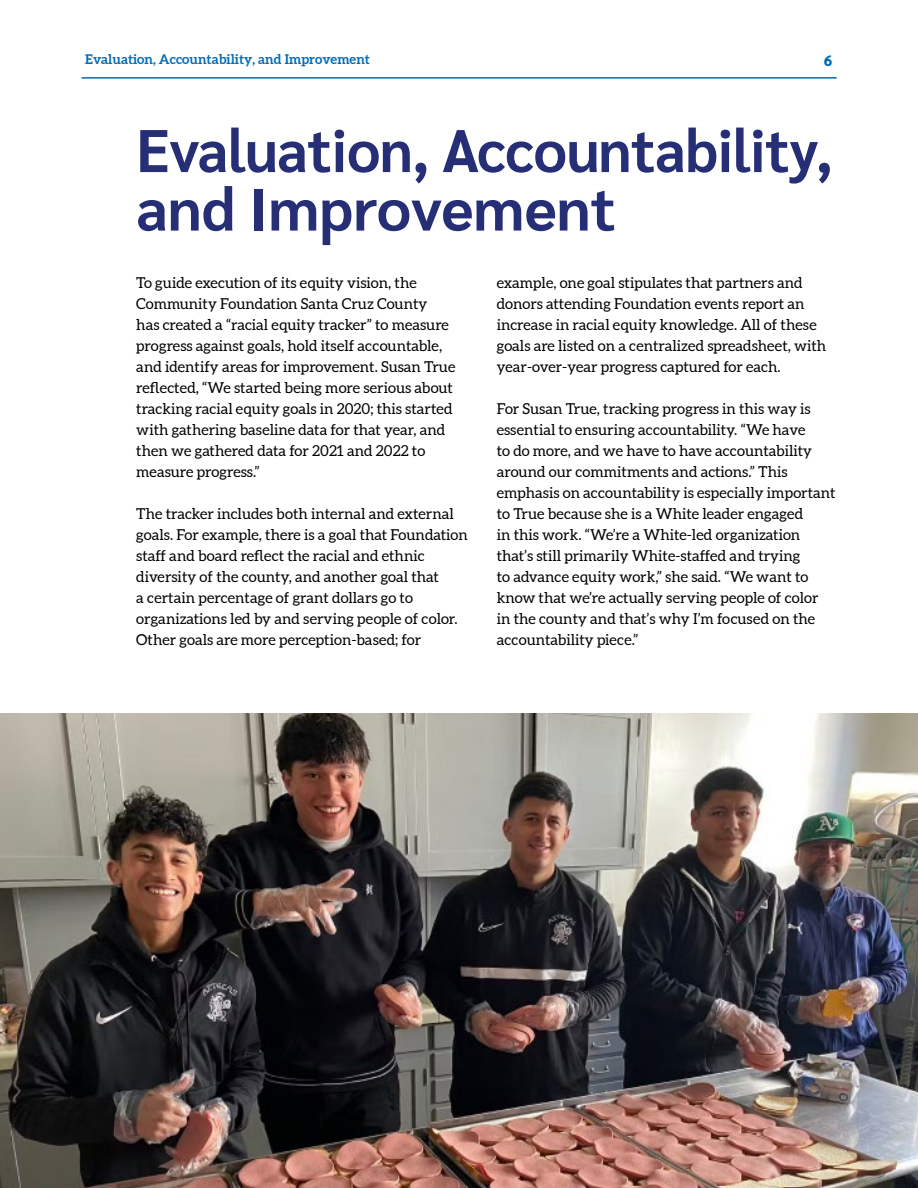
<style>
.page{position:relative;width:918px;height:1188px;background:#fff}
.page>*{position:absolute;margin:0;border:0;box-sizing:border-box;transform-origin:0 0}
.t1{font:700 60px/58.5px "Sarabun";letter-spacing:-.01em;color:#262e76}
.t2{font:15px/21px "Aleo";color:#000}
.t3{font:800 15px "Sarabun";color:#036cb6}
.t4{font:700 13.5px "Aleo";color:#036cb6}
</style>
<div class="page">
<hr style="left:81px;top:77px;width:756px;height:2px;background:#036cb6">
<img style="left:0;top:714px;width:918px;height:474px">
<p class="t4" style="left:85px;top:50px;width:286px">Evaluation, Accountability, and Improvement</p>
<p class="t3" style="left:824px;top:52px;width:10px">6</p>
<h1 class="t1" style="left:136px;top:122px;width:698px">Evaluation, Accountability, and Improvement</h1>
<p class="t2" style="left:136px;top:273px;width:321px">To guide execution of its equity vision, the Community Foundation Santa Cruz County<br>has created a “racial equity tracker” to measure progress against goals, hold itself accountable, and identify areas for improvement. Susan True reflected, “We started being more serious about tracking racial equity goals in 2020; this started with gathering baseline data for that year, and then we gathered data for 2021 and 2022 to measure progress.”</p>
<p class="t2" style="left:136px;top:504px;width:333px">The tracker includes both internal and external goals. For example, there is a goal that Foundation staff and board reflect the racial and ethnic diversity of the county, and another goal that<br>a certain percentage of grant dollars go to organizations led by and serving people of color.<br>Other goals are more perception-based; for</p>
<p class="t2" style="left:497px;top:273px;width:331px">example, one goal stipulates that partners and donors attending Foundation events report an increase in racial equity knowledge. All of these goals are listed on a centralized spreadsheet, with year-over-year progress captured for each.</p>
<p class="t2" style="left:497px;top:399px;width:340px">For Susan True, tracking progress in this way is essential to ensuring accountability. “We have<br>to do more, and we have to have accountability around our commitments and actions.” This emphasis on accountability is especially important to True because she is a White leader engaged<br>in this work. “We’re a White-led organization that’s still primarily White-staffed and trying<br>to advance equity work,” she said. “We want to know that we’re actually serving people of color in the county and that’s why I’m focused on the accountability piece.”</p>
</div>
